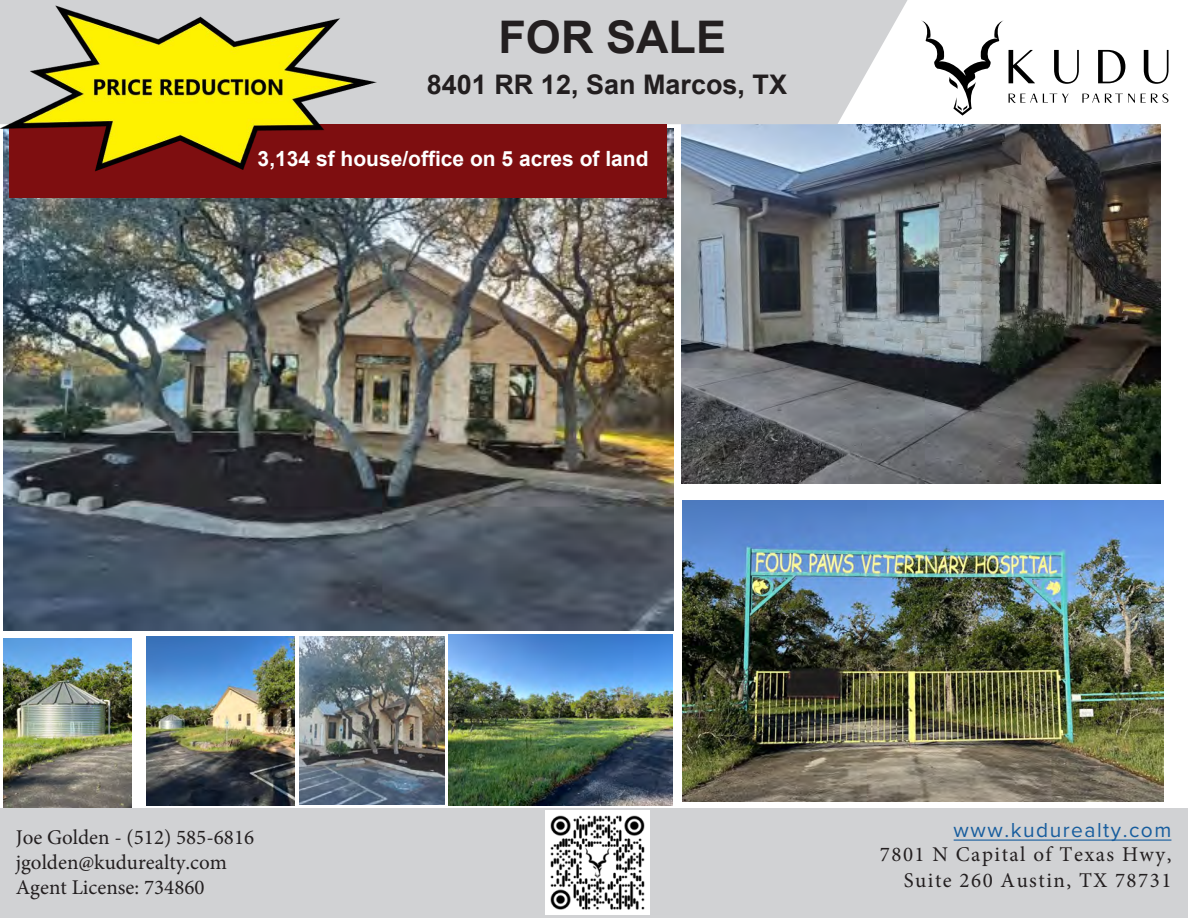
<style>
.page{position:relative;width:1188px;height:918px;background:#fff}
.page>*{position:absolute;margin:0;border:0;box-sizing:border-box;transform-origin:0 0}
.t1{font:700 45px "Arial";color:#231f20}
.t2{font:700 27px "Arial";color:#221e1f}
.t3{font:21px/24.8px "Minion Pro";color:#231f20}
.t4{font:21px/25.2px "Minion Pro";letter-spacing:.07em;color:#231f20;text-align:right}
.t5{font:700 21px "Arial";color:#fff}
.t6{font:21px "Proxima Nova";letter-spacing:.07em;color:#175d9e}
.s1{font-style:inherit}
</style>
<div class="page">
<img style="left:4px;top:128px;width:669px;height:502px">
<img style="left:682px;top:125px;width:479px;height:359px">
<div style="left:0;top:809px;width:1188px;height:109px;background:#d1d2d4"></div>
<svg style="left:1144px;top:50px;width:25px;height:34px"></svg>
<svg style="left:922px;top:21px;width:213px;height:95px"></svg>
<svg style="left:1141px;top:93px;width:28px;height:10px"></svg>
<svg style="left:542px;top:0;width:366px;height:124px;background:#d5d6d8"></svg>
<div style="left:10px;top:124px;width:657px;height:74px;background:#7e0e10"></div>
<hr style="left:954px;top:839px;width:217px;height:2px;background:#175d9e">
<img style="left:3px;top:638px;width:129px;height:170px">
<img style="left:683px;top:500px;width:481px;height:301px">
<img style="left:545px;top:811px;width:104px;height:104px">
<img style="left:449px;top:635px;width:223px;height:170px">
<img style="left:146px;top:636px;width:148px;height:169px">
<img style="left:299px;top:636px;width:145px;height:168px">
<img style="left:0;top:0;width:542px;height:230px">
<p class="t1" style="left:498px;top:5px;width:229px"><span class="s1">FOR</span> SALE</p>
<p class="t2" style="left:427px;top:66px;width:362px">8401 RR 12, San Marcos, TX</p>
<p class="t5" style="left:258px;top:144px;width:392px">3,134 sf house/office on 5 acres of land</p>
<p class="t3" style="left:16px;top:824px;width:240px">Joe Golden - (512) 585-6816 jgolden@kudurealty.com<br>Agent License: 734860</p>
<p class="t6" style="left:954px;top:814px;width:219px">www.kudurealty.com</p>
<p class="t4" style="left:880px;top:842px;width:293px">7801 N Capital of Texas Hwy,<br>Suite 260 Austin, TX 78731</p>
</div>
